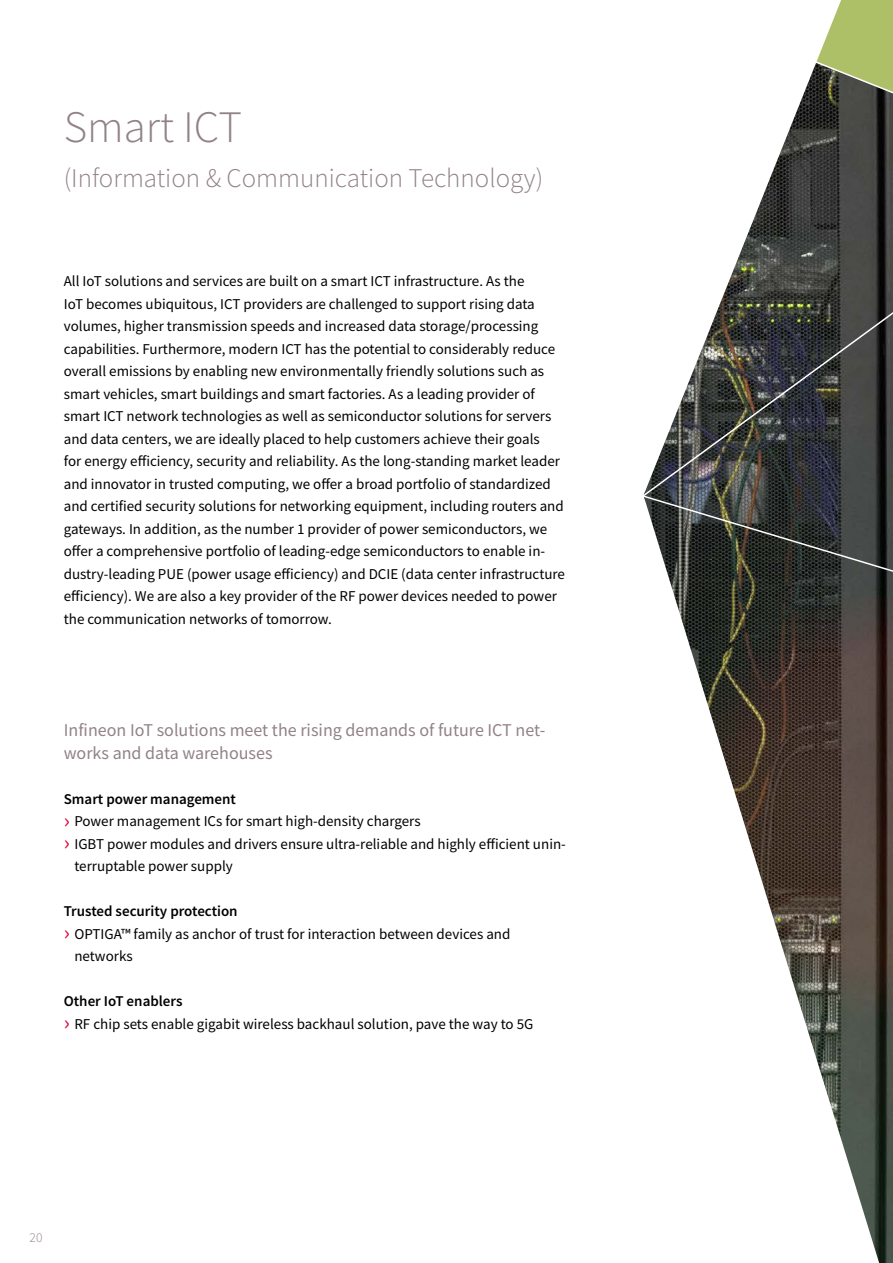
<style>
.page{position:relative;width:893px;height:1263px;background:#fff}
.page>*{position:absolute;margin:0;border:0;box-sizing:border-box;transform-origin:0 0}
.t1{font:300 45px "Source Sans Pro";color:#928285}
.t2{font:300 27px "Source Sans Pro";color:#928285}
.t3{font:18px/22.5px "Source Sans Pro";color:#928285}
.t4{font:15px/22.5px "Source Sans Pro";color:#000}
.t5{font:600 15px "Source Sans Pro";color:#000}
.t6{font:300 13.5px "Source Sans Pro";color:#928285}
.s1{font-size:22.5px;color:#e20036}
.s2{font-weight:600}
</style>
<div class="page">
<svg style="left:879px;top:0;width:14px;height:164px;background:#747e4d"></svg>
<svg style="left:712px;top:0;width:167px;height:1262px"></svg>
<svg style="left:645px;top:164px;width:248px;height:328px"></svg>
<svg style="left:643px;top:492px;width:250px;height:228px;background:#54534e"></svg>
<h1 class="t1" style="left:64px;top:100px;width:180px">Smart ICT</h1>
<h2 class="t2" style="left:64px;top:162px;width:481px">(Information &amp; Communication Technology)</h2>
<p class="t4" style="left:64px;top:270px;width:503px">All IoT solutions and services are built on a smart ICT infrastructure. As the<br>IoT becomes ubiquitous, ICT providers are challenged to support rising data volumes, higher transmission speeds and increased data storage/processing capabilities. Furthermore, modern ICT has the potential to considerably reduce overall emissions by enabling new environmentally friendly solutions such as smart vehicles, smart buildings and smart factories. As a leading provider of smart ICT network technologies as well as semiconductor solutions for servers and data centers, we are ideally placed to help customers achieve their goals<br>for energy efficiency, security and reliability. As the long-standing market leader and innovator in trusted computing, we offer a broad portfolio of standardized and certified security solutions for networking equipment, including routers and gateways. In addition, as the number 1 provider of power semiconductors, we offer a comprehensive portfolio of leading-edge semiconductors to enable in&shy;dustry-leading PUE (power usage efficiency) and DCIE (data center infrastructure efficiency). We are also a key provider of the RF power devices needed to power the communication networks of tomorrow.</p>
<p class="t3" style="left:64px;top:719px;width:483px">Infineon IoT solutions meet the rising demands of future ICT net&shy;works and data warehouses</p>
<p class="t5" style="left:64px;top:789px;width:174px">Smart power management</p>
<p class="t4" style="left:64px;top:810px;width:358px"><span class="s1">›</span> Power management ICs for smart high-density chargers</p>
<p class="t4" style="left:64px;top:832px;width:504px"><span class="s1">›</span> IGBT power modules and drivers ensure ultra-reliable and highly efficient unin-</p>
<p class="t4" style="left:74px;top:855px;width:160px">terruptable power supply</p>
<p class="t5" style="left:64px;top:901px;width:175px">Trusted security protection</p>
<p class="t4" style="left:64px;top:922px;width:448px"><span class="s1">›</span> OPTIGA™ family as anchor of trust for interaction between devices and</p>
<p class="t4" style="left:74px;top:945px;width:60px">networks</p>
<p class="t4" style="left:64px;top:990px;width:471px"><span class="s2">Other IoT enablers<br></span><span class="s1">›</span> RF chip sets enable gigabit wireless backhaul solution, pave the way to 5G</p>
<p class="t6" style="left:30px;top:1229px;width:14px">20</p>
</div>
